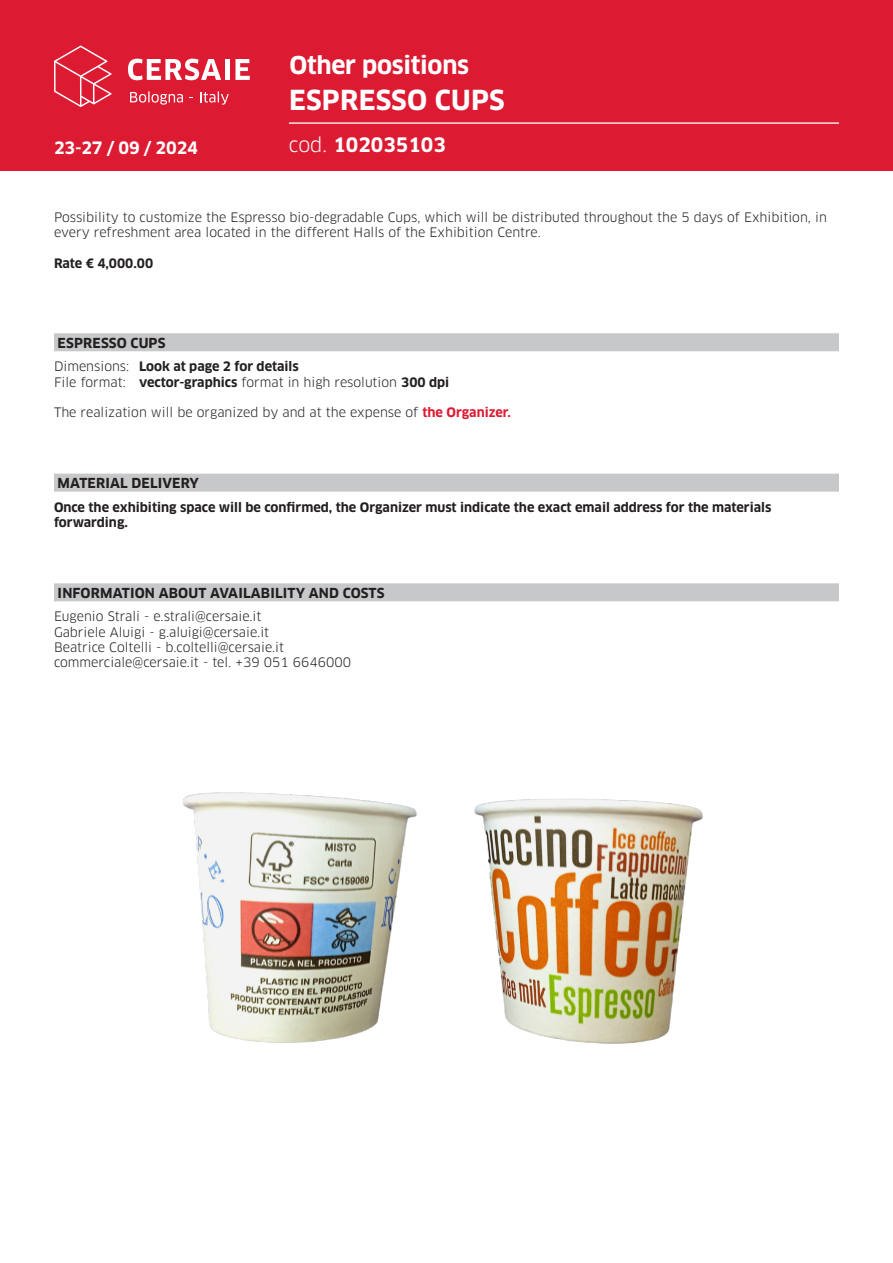
<style>
.page{position:relative;width:893px;height:1263px;background:#fff}
.page>*{position:absolute;margin:0;border:0;box-sizing:border-box;transform-origin:0 0}
.t1{font:700 27px "Clan OT";letter-spacing:.01em;color:#fff}
.t2{font:700 24px "Clan OT";letter-spacing:-.01em;color:#fff}
.t3{font:700 19.5px "Clan OT";color:#fff}
.t4{font:700 16.65px "Clan OT";letter-spacing:-.01em;color:#fff}
.Banda_consegna_mater{font:700 13.5px "Clan OT";letter-spacing:.01em;color:#231f20}
.Testo{font:12.75px/15.3px "Clan OT";color:#231f20}
.Testo-2{font:700 12.75px/15.3px "Clan OT";color:#231f20}
.s1{font-weight:400}
.s2{font-weight:700}
.s3{font-weight:700;color:#dc1a32}
</style>
<div class="page">
<div style="left:0;top:0;width:893px;height:170px;background:#dc1a32"></div>
<svg style="left:54px;top:46px;width:58px;height:61px"></svg>
<svg style="left:128px;top:59px;width:93px;height:21px"></svg>
<div style="left:225px;top:59px;width:5px;height:21px;background:#fff"></div>
<svg style="left:235px;top:59px;width:15px;height:21px"></svg>
<svg style="left:130px;top:91px;width:53px;height:14px"></svg>
<svg style="left:200px;top:91px;width:29px;height:14px"></svg>
<div style="left:54px;top:333px;width:785px;height:18px;background:#c7c8ca"></div>
<div style="left:54px;top:474px;width:785px;height:18px;background:#c7c8ca"></div>
<div style="left:54px;top:583px;width:785px;height:18px;background:#c7c8ca"></div>
<hr style="left:289px;top:122px;width:550px;height:2px;background:#fff">
<img style="left:182px;top:792px;width:521px;height:252px">
<p class="t2" style="left:289px;top:52px;width:181px">Other positions</p>
<p class="t1" style="left:289px;top:85px;width:217px">ESPRESSO CUPS</p>
<h3 class="t4" style="left:54px;top:138px;width:145px">23-27 / 09 / 2024</h3>
<p class="t3" style="left:289px;top:134px;width:158px"><span class="s1">cod.</span> 102035103</p>
<p class="Testo" style="left:54px;top:209px;width:774px">Possibility to customize the Espresso bio-degradable Cups, which will be distributed throughout the 5 days of Exhibition, in every refreshment area located in the different Halls of the Exhibition Centre.</p>
<p class="Testo-2" style="left:54px;top:255px;width:101px">Rate € 4,000.00</p>
<p class="Banda_consegna_mater" style="left:58px;top:335px;width:109px">ESPRESSO CUPS</p>
<p class="Testo" style="left:54px;top:359px;width:397px">Dimensions: <span class="s2">Look at page 2 for details<br></span>File format: <span class="s2">vector-graphics</span> format in high resolution <span class="s2">300 dpi</span></p>
<p class="Testo" style="left:54px;top:405px;width:458px">The realization will be organized by and at the expense of <span class="s3">the Organizer.</span></p>
<p class="Banda_consegna_mater" style="left:58px;top:475px;width:143px">MATERIAL DELIVERY</p>
<p class="Testo-2" style="left:54px;top:499px;width:719px">Once the exhibiting space will be confirmed, the Organizer must indicate the exact email address for the materials forwarding.</p>
<p class="Banda_consegna_mater" style="left:58px;top:585px;width:328px">INFORMATION ABOUT AVAILABILITY AND COSTS</p>
<p class="Testo" style="left:54px;top:609px;width:209px">Eugenio Strali - e.strali@cersaie.it</p>
<p class="Testo" style="left:54px;top:624px;width:232px">Gabriele Aluigi - g.aluigi@cersaie.it<br>Beatrice Coltelli - b.coltelli@cersaie.it</p>
<p class="Testo" style="left:54px;top:655px;width:299px">commerciale@cersaie.it - tel. +39 051 6646000</p>
</div>
